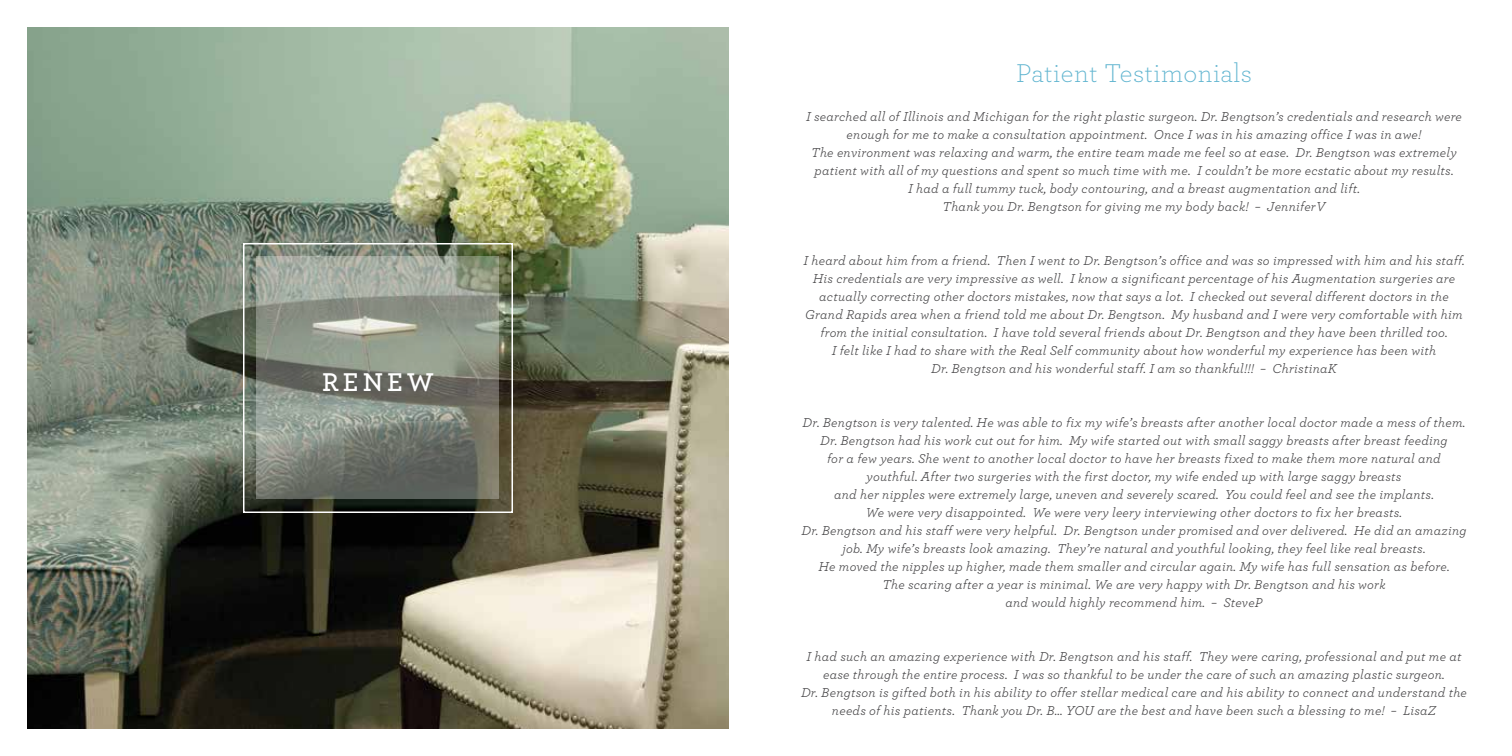
<style>
.page{position:relative;width:1512px;height:756px;background:#fff}
.page>*{position:absolute;margin:0;border:0;box-sizing:border-box;transform-origin:0 0}
.t1{font:300 27px "Archer";letter-spacing:.02em;color:#61b5d0}
.t2{font:600 27px "Archer";letter-spacing:.15em;color:#fff}
.t3{font:italic 13.5px/18px "Archer";letter-spacing:.02em;color:#414042;text-align:center}
</style>
<div class="page">
<img style="left:27px;top:27px;width:702px;height:702px">
<svg style="left:256px;top:256px;width:244px;height:244px;background:#868b80"></svg>
<div style="left:243px;top:243px;width:270px;height:270px;border:2px solid #fff"></div>
<h1 class="t2" style="left:322px;top:362px;width:113px">RENEW</h1>
<h1 class="t1" style="left:1016px;top:56px;width:237px">Patient Testimonials</h1>
<p class="t3" style="left:806px;top:107px;width:657px">I searched all of Illinois and Michigan for the right plastic surgeon. Dr. Bengtson’s credentials and research were enough for me to make a consultation appointment. Once I was in his amazing office I was in awe!<br>The environment was relaxing and warm, the entire team made me feel so at ease. Dr. Bengtson was extremely patient with all of my questions and spent so much time with me. I couldn’t be more ecstatic about my results.<br>I had a full tummy tuck, body contouring, and a breast augmentation and lift.<br>Thank you Dr. Bengtson for giving me my body back! – JenniferV</p>
<p class="t3" style="left:803px;top:251px;width:663px">I heard about him from a friend. Then I went to Dr. Bengtson’s office and was so impressed with him and his staff.<br>His credentials are very impressive as well. I know a significant percentage of his Augmentation surgeries are actually correcting other doctors mistakes, now that says a lot. I checked out several different doctors in the Grand Rapids area when a friend told me about Dr. Bengtson. My husband and I were very comfortable with him from the initial consultation. I have told several friends about Dr. Bengtson and they have been thrilled too.<br>I felt like I had to share with the Real Self community about how wonderful my experience has been with<br>Dr. Bengtson and his wonderful staff. I am so thankful!!! – ChristinaK</p>
<p class="t3" style="left:801px;top:413px;width:667px">Dr. Bengtson is very talented. He was able to fix my wife’s breasts after another local doctor made a mess of them.<br>Dr. Bengtson had his work cut out for him. My wife started out with small saggy breasts after breast feeding<br>for a few years. She went to another local doctor to have her breasts fixed to make them more natural and youthful. After two surgeries with the first doctor, my wife ended up with large saggy breasts<br>and her nipples were extremely large, uneven and severely scared. You could feel and see the implants.<br>We were very disappointed. We were very leery interviewing other doctors to fix her breasts.<br>Dr. Bengtson and his staff were very helpful. Dr. Bengtson under promised and over delivered. He did an amazing job. My wife’s breasts look amazing. They’re natural and youthful looking, they feel like real breasts.<br>He moved the nipples up higher, made them smaller and circular again. My wife has full sensation as before.<br>The scaring after a year is minimal. We are very happy with Dr. Bengtson and his work<br>and would highly recommend him. – SteveP</p>
<p class="t3" style="left:801px;top:647px;width:667px">I had such an amazing experience with Dr. Bengtson and his staff. They were caring, professional and put me at ease through the entire process. I was so thankful to be under the care of such an amazing plastic surgeon.<br>Dr. Bengtson is gifted both in his ability to offer stellar medical care and his ability to connect and understand the needs of his patients. Thank you Dr. B... YOU are the best and have been such a blessing to me! – LisaZ</p>
</div>
